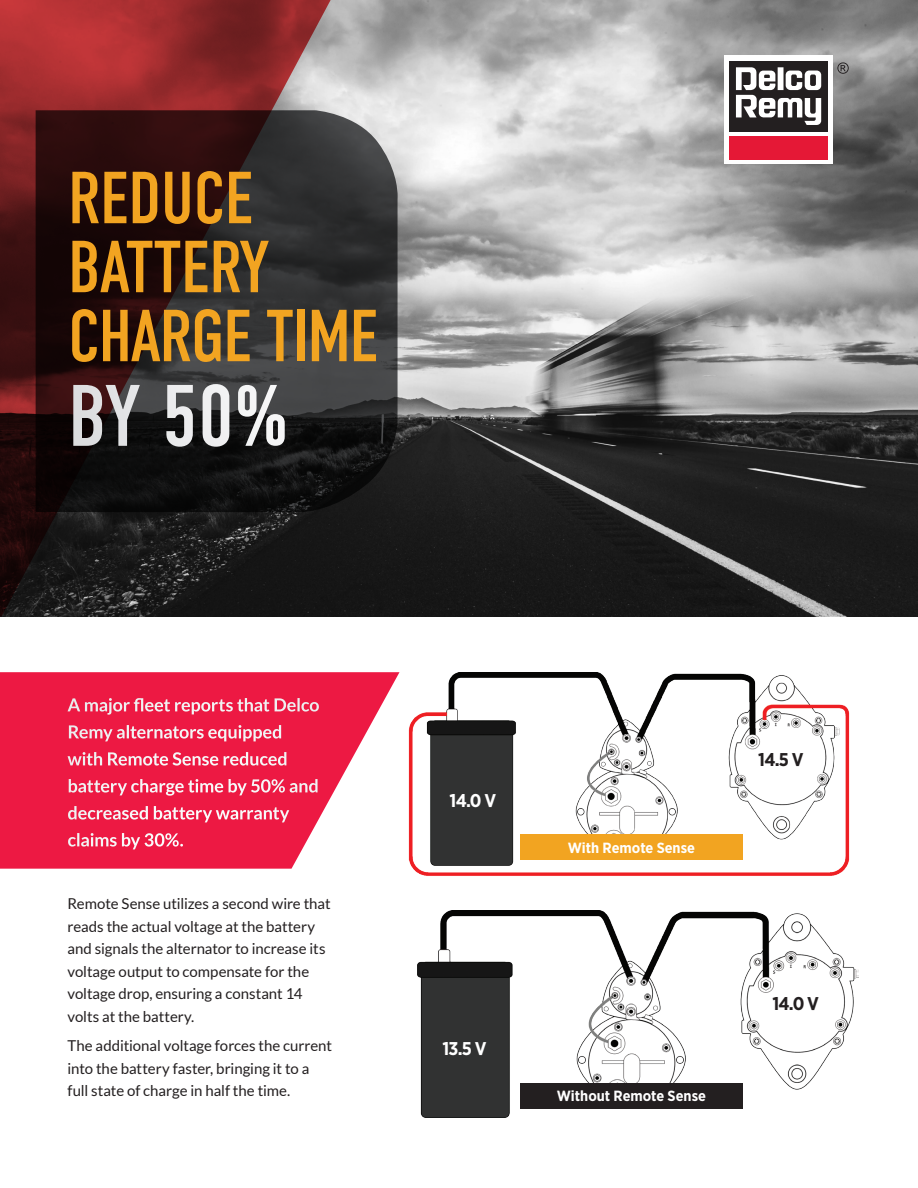
<style>
.page{position:relative;width:918px;height:1188px;background:#fff}
.page>*{position:absolute;margin:0;border:0;box-sizing:border-box;transform-origin:0 0}
.Subheader{font:87px "DIN Condensed";color:#fff}
.Subheader-2{font:73.5px/69px "DIN Condensed";letter-spacing:-.02em;color:#f2a421}
.t1{font:700 18.45px "Gotham Narrow";color:#fff}
.t2{font:700 18.45px "Gotham Narrow";color:#231f20}
.t3{font:700 18px/27px "Lato";letter-spacing:-.01em;color:#fff}
.t4{font:15px/22.5px "Lato";letter-spacing:-.005em;color:#231f20}
.t5{font:700 14.7px "Gotham Narrow";color:#fff}
</style>
<div class="page">
<svg style="left:0;top:672px;width:400px;height:197px;background:#ef385c"></svg>
<img style="left:338px;top:0;width:580px;height:616px">
<svg style="left:0;top:0;width:338px;height:616px;background:#5d2829"></svg>
<img style="left:408px;top:672px;width:442px;height:204px">
<div style="left:520px;top:835px;width:223px;height:25px;background:#f2a421"></div>
<img style="left:417px;top:911px;width:441px;height:207px">
<div style="left:520px;top:1083px;width:223px;height:25px;background:#231f20"></div>
<div style="left:725px;top:56px;width:108px;height:108px;background:#fff"></div>
<div style="left:729px;top:61px;width:99px;height:71px;background:#231f20"></div>
<div style="left:729px;top:136px;width:99px;height:23px;background:#e51836"></div>
<svg style="left:736px;top:67px;width:85px;height:58px"></svg>
<svg style="left:837px;top:62px;width:12px;height:12px"></svg>
<svg style="left:36px;top:110px;width:362px;height:402px;background:#282021"></svg>
<p class="Subheader-2" style="left:68px;top:165px;width:312px">REDUCE<br>BATTERY<br>CHARGE TIME</p>
<p class="Subheader" style="left:68px;top:367px;width:222px">BY 50%</p>
<p class="t3" style="left:68px;top:691px;width:253px">A major fleet reports that Delco<br>Remy alternators equipped with Remote Sense reduced battery charge time by 50% and decreased battery warranty claims by 30%.</p>
<p class="t4" style="left:68px;top:893px;width:265px">Remote Sense utilizes a second wire that reads the actual voltage at the battery and signals the alternator to increase its voltage output to compensate for the voltage drop, ensuring a constant 14 volts at the battery.</p>
<p class="t4" style="left:68px;top:1034px;width:266px">The additional voltage forces the current into the battery faster, bringing it to a full state of charge in half the time.</p>
<p class="t1" style="left:450px;top:789px;width:48px">14.0 V</p>
<p class="t1" style="left:442px;top:1036px;width:46px">13.5 V</p>
<p class="t5" style="left:568px;top:839px;width:129px">With Remote Sense</p>
<p class="t2" style="left:758px;top:748px;width:47px">14.5 V</p>
<p class="t5" style="left:557px;top:1087px;width:151px">Without Remote Sense</p>
<p class="t2" style="left:772px;top:992px;width:48px">14.0 V</p>
</div>
